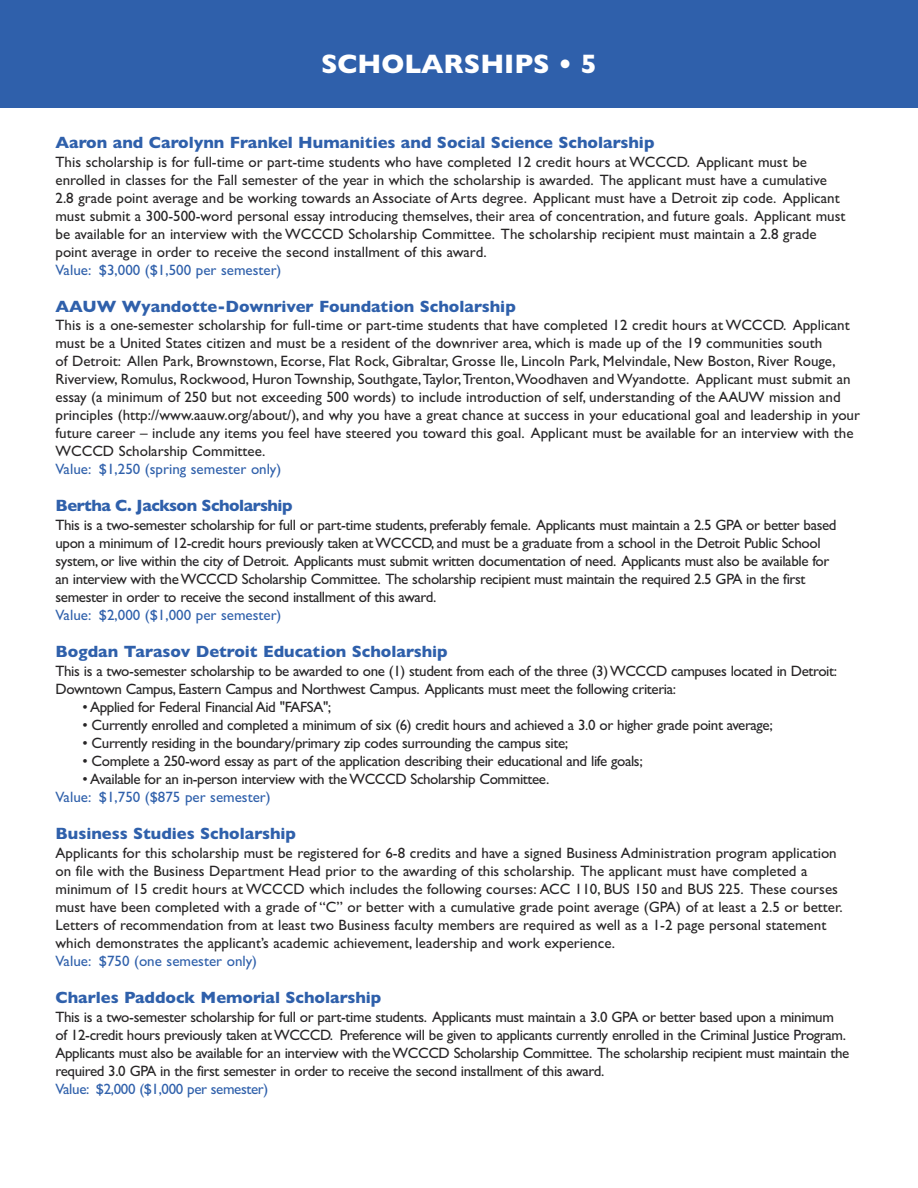
<style>
.page{position:relative;width:918px;height:1188px;background:#fff}
.page>*{position:absolute;margin:0;border:0;box-sizing:border-box;transform-origin:0 0}
.t1{font:700 27px "Gill Sans";color:#fff}
.t2{font:700 16.5px "Gill Sans";color:#2f60ab}
.t3{font:700 16.5px "Gill Sans";letter-spacing:-.03em;color:#2f60ab}
.t4{font:15px/18px "Gill Sans";color:#272526}
.t5{font:15px/18px "Gill Sans";letter-spacing:-.025em;color:#272526}
.t6{font:15px "Gill Sans";color:#2f60ab}
.t7{font:15px "Gill Sans";letter-spacing:-.025em;color:#2f60ab}
</style>
<div class="page">
<div style="left:0;top:0;width:918px;height:107px;background:#2f60ab"></div>
<h1 class="t1" style="left:321px;top:55px;width:277px">SCHOLARSHIPS • 5</h1>
<p class="t2" style="left:56px;top:137px;width:601px">Aaron and Carolynn Frankel Humanities and Social Science Scholarship</p>
<p class="t4" style="left:56px;top:154px;width:791px">This scholarship is for full-time or part-time students who have completed 12 credit hours at WCCCD. Applicant must be enrolled in classes for the Fall semester of the year in which the scholarship is awarded. The applicant must have a cumulative 2.8 grade point average and be working towards an Associate of Arts degree. Applicant must have a Detroit zip code. Applicant must submit a 300-500-word personal essay introducing themselves, their area of concentration, and future goals. Applicant must be available for an interview with the WCCCD Scholarship Committee. The scholarship recipient must maintain a 2.8 grade point average in order to receive the second installment of this award.</p>
<p class="t6" style="left:56px;top:264px;width:228px">Value: $3,000 ($1,500 per semester)</p>
<p class="t2" style="left:56px;top:300px;width:462px">AAUW Wyandotte-Downriver Foundation Scholarship</p>
<p class="t4" style="left:56px;top:318px;width:806px">This is a one-semester scholarship for full-time or part-time students that have completed 12 credit hours at WCCCD. Applicant must be a United States citizen and must be a resident of the downriver area, which is made up of the 19 communities south<br>of Detroit: Allen Park, Brownstown, Ecorse, Flat Rock, Gibraltar, Grosse Ile, Lincoln Park, Melvindale, New Boston, River Rouge, Riverview, Romulus, Rockwood, Huron Township, Southgate, Taylor, Trenton, Woodhaven and Wyandotte. Applicant must submit an essay (a minimum of 250 but not exceeding 500 words) to include introduction of self, understanding of the AAUW mission and principles (http://www.aauw.org/about/), and why you have a great chance at success in your educational goal and leadership in your future career – include any items you feel have steered you toward this goal. Applicant must be available for an interview with the WCCCD Scholarship Committee.</p>
<p class="t6" style="left:56px;top:464px;width:227px">Value: $1,250 (spring semester only)</p>
<p class="t3" style="left:56px;top:500px;width:239px">Bertha C. Jackson Scholarship</p>
<p class="t5" style="left:56px;top:518px;width:783px">This is a two-semester scholarship for full or part-time students, preferably female. Applicants must maintain a 2.5 GPA or better based upon a minimum of 12-credit hours previously taken at WCCCD, and must be a graduate from a school in the Detroit Public School system, or live within the city of Detroit. Applicants must submit written documentation of need. Applicants must also be available for an interview with the WCCCD Scholarship Committee. The scholarship recipient must maintain the required 2.5 GPA in the first semester in order to receive the second installment of this award.</p>
<p class="t6" style="left:56px;top:610px;width:228px">Value: $2,000 ($1,000 per semester)</p>
<p class="t2" style="left:56px;top:646px;width:394px">Bogdan Tarasov Detroit Education Scholarship</p>
<p class="t5" style="left:56px;top:664px;width:783px">This is a two-semester scholarship to be awarded to one (1) student from each of the three (3) WCCCD campuses located in Detroit:<br>Downtown Campus, Eastern Campus and Northwest Campus. Applicants must meet the following criteria:</p>
<p class="t5" style="left:83px;top:700px;width:250px">• Applied for Federal Financial Aid "FAFSA";</p>
<p class="t5" style="left:83px;top:718px;width:692px">• Currently enrolled and completed a minimum of six (6) credit hours and achieved a 3.0 or higher grade point average;</p>
<p class="t5" style="left:83px;top:736px;width:487px">• Currently residing in the boundary/primary zip codes surrounding the campus site;</p>
<p class="t5" style="left:83px;top:754px;width:562px">• Complete a 250-word essay as part of the application describing their educational and life goals;</p>
<p class="t5" style="left:83px;top:772px;width:468px">• Available for an in-person interview with the WCCCD Scholarship Committee.</p>
<p class="t6" style="left:56px;top:792px;width:217px">Value: $1,750 ($875 per semester)</p>
<p class="t2" style="left:56px;top:828px;width:242px">Business Studies Scholarship</p>
<p class="t4" style="left:56px;top:845px;width:789px">Applicants for this scholarship must be registered for 6-8 credits and have a signed Business Administration program application on file with the Business Department Head prior to the awarding of this scholarship. The applicant must have completed a minimum of 15 credit hours at WCCCD which includes the following courses: ACC 110, BUS 150 and BUS 225. These courses must have been completed with a grade of “C” or better with a cumulative grade point average (GPA) of at least a 2.5 or better.<br>Letters of recommendation from at least two Business faculty members are required as well as a 1-2 page personal statement which demonstrates the applicant’s academic achievement, leadership and work experience.</p>
<p class="t6" style="left:56px;top:956px;width:203px">Value: $750 (one semester only)</p>
<p class="t2" style="left:56px;top:992px;width:327px">Charles Paddock Memorial Scholarship</p>
<p class="t5" style="left:56px;top:1009px;width:795px">This is a two-semester scholarship for full or part-time students. Applicants must maintain a 3.0 GPA or better based upon a minimum<br>of 12-credit hours previously taken at WCCCD. Preference will be given to applicants currently enrolled in the Criminal Justice Program.<br>Applicants must also be available for an interview with the WCCCD Scholarship Committee. The scholarship recipient must maintain the required 3.0 GPA in the first semester in order to receive the second installment of this award.</p>
<p class="t7" style="left:56px;top:1083px;width:214px">Value: $2,000 ($1,000 per semester)</p>
</div>
